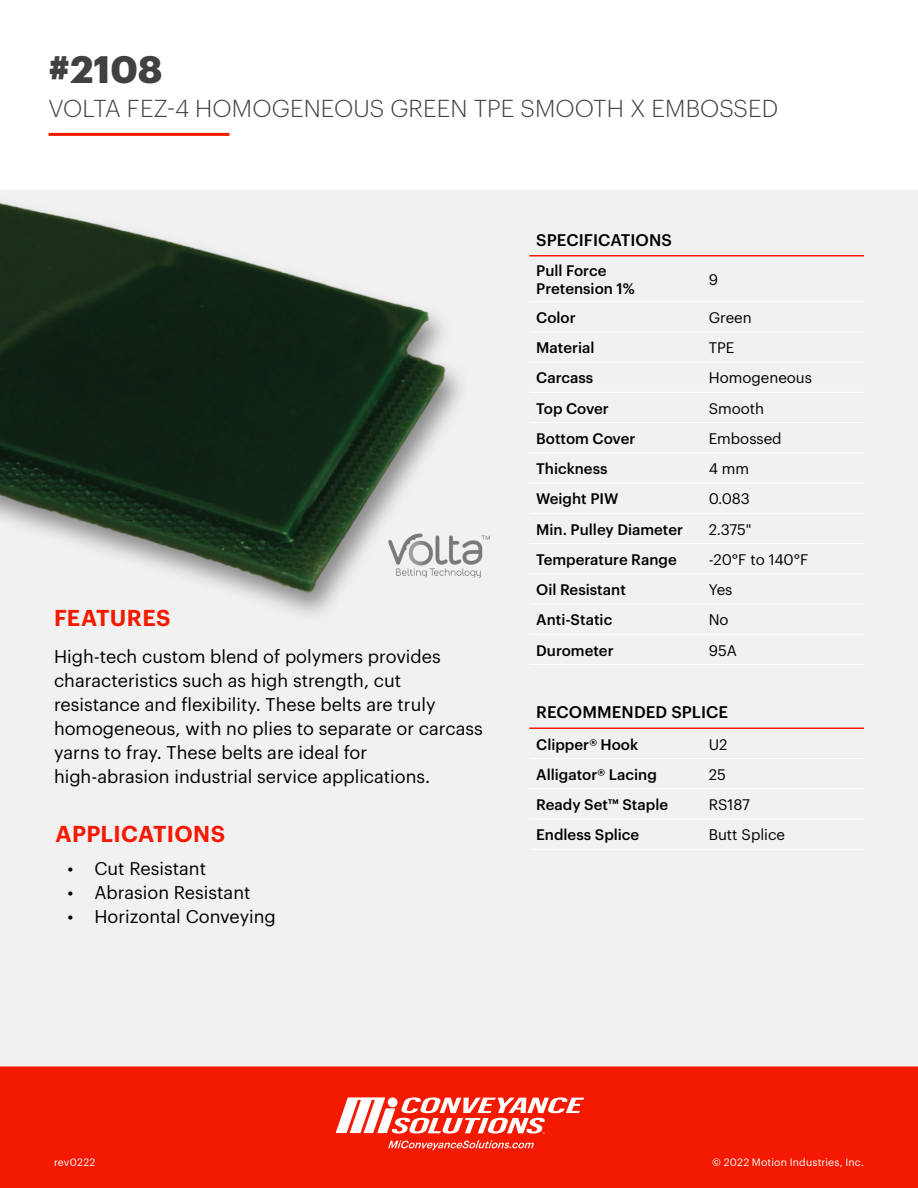
<style>
.page{position:relative;width:918px;height:1188px;background:#fff}
.page>*{position:absolute;margin:0;border:0;box-sizing:border-box;transform-origin:0 0}
.Flyer_Heading{font:700 37.5px "Graphik";color:#414042}
.Flyer_Subheading{font:300 24px "Graphik";letter-spacing:.005em;color:#414042}
.HEADER_-_RED{font:600 22.5px "Graphik";letter-spacing:.015em;color:#f51900}
.Body_Paragraph{font:18px/24px "Graphik";color:#000}
.Table_Header{font:500 16.5px "Graphik";letter-spacing:.005em;color:#000}
.Table_Body{font:500 15px/18px "Graphik";color:#000}
.Table_Body-2{font:15px "Graphik";color:#000}
.t1{font:10.5px "Graphik";letter-spacing:.015em;color:#fff}
</style>
<div class="page">
<div style="left:0;top:190px;width:918px;height:881px;background:#f1f1f2"></div>
<div style="left:0;top:1066px;width:918px;height:122px;background:#f51900"></div>
<svg style="left:388px;top:1140px;width:146px;height:10px"></svg>
<svg style="left:336px;top:1097px;width:248px;height:37px"></svg>
<img style="left:0;top:203px;width:486px;height:412px">
<hr style="left:49px;top:133px;width:181px;height:3px;background:#f51900">
<hr style="left:529px;top:788px;width:173px;height:1px;background:#fff">
<hr style="left:529px;top:819px;width:173px;height:1px;background:#fff">
<hr style="left:529px;top:728px;width:173px;height:1px;background:#f51900">
<hr style="left:702px;top:728px;width:162px;height:1px;background:#f51900">
<hr style="left:529px;top:758px;width:173px;height:1px;background:#fff">
<hr style="left:702px;top:758px;width:162px;height:1px;background:#fff">
<hr style="left:702px;top:788px;width:162px;height:1px;background:#fff">
<hr style="left:702px;top:819px;width:162px;height:1px;background:#fff">
<hr style="left:529px;top:849px;width:173px;height:1px;background:#fff">
<hr style="left:702px;top:849px;width:162px;height:1px;background:#fff">
<hr style="left:529px;top:301px;width:173px;height:1px;background:#fff">
<hr style="left:529px;top:332px;width:173px;height:1px;background:#fff">
<hr style="left:529px;top:362px;width:173px;height:1px;background:#fff">
<hr style="left:529px;top:392px;width:173px;height:1px;background:#fff">
<hr style="left:529px;top:422px;width:173px;height:1px;background:#fff">
<hr style="left:529px;top:452px;width:173px;height:1px;background:#fff">
<hr style="left:529px;top:483px;width:173px;height:1px;background:#fff">
<hr style="left:529px;top:513px;width:173px;height:1px;background:#fff">
<hr style="left:529px;top:255px;width:173px;height:1px;background:#f51900">
<hr style="left:702px;top:255px;width:162px;height:1px;background:#f51900">
<hr style="left:529px;top:543px;width:173px;height:1px;background:#fff">
<hr style="left:529px;top:573px;width:173px;height:1px;background:#fff">
<hr style="left:529px;top:604px;width:173px;height:1px;background:#fff">
<hr style="left:702px;top:301px;width:162px;height:1px;background:#fff">
<hr style="left:702px;top:332px;width:162px;height:1px;background:#fff">
<hr style="left:702px;top:362px;width:162px;height:1px;background:#fff">
<hr style="left:702px;top:392px;width:162px;height:1px;background:#fff">
<hr style="left:702px;top:422px;width:162px;height:1px;background:#fff">
<hr style="left:702px;top:452px;width:162px;height:1px;background:#fff">
<hr style="left:702px;top:483px;width:162px;height:1px;background:#fff">
<hr style="left:702px;top:513px;width:162px;height:1px;background:#fff">
<hr style="left:702px;top:543px;width:162px;height:1px;background:#fff">
<hr style="left:702px;top:573px;width:162px;height:1px;background:#fff">
<hr style="left:702px;top:604px;width:162px;height:1px;background:#fff">
<hr style="left:529px;top:634px;width:173px;height:1px;background:#fff">
<hr style="left:702px;top:634px;width:162px;height:1px;background:#fff">
<hr style="left:529px;top:664px;width:173px;height:1px;background:#fff">
<hr style="left:702px;top:664px;width:162px;height:1px;background:#fff">
<p class="Flyer_Heading" style="left:49px;top:40px;width:115px">#2108</p>
<p class="Flyer_Subheading" style="left:49px;top:90px;width:731px">VOLTA FEZ-4 HOMOGENEOUS GREEN TPE SMOOTH X EMBOSSED</p>
<p class="HEADER_-_RED" style="left:54px;top:601px;width:118px">FEATURES</p>
<p class="Body_Paragraph" style="left:54px;top:643px;width:430px">High-tech custom blend of polymers provides characteristics such as high strength, cut resistance and flexibility. These belts are truly homogeneous, with no plies to separate or carcass yarns to fray. These belts are ideal for high-abrasion industrial service applications.</p>
<p class="HEADER_-_RED" style="left:56px;top:817px;width:171px">APPLICATIONS</p>
<p class="Body_Paragraph" style="left:68px;top:855px;width:140px">• Cut Resistant</p>
<p class="Body_Paragraph" style="left:68px;top:879px;width:185px">• Abrasion Resistant</p>
<p class="Body_Paragraph" style="left:68px;top:903px;width:210px">• Horizontal Conveying</p>
<p class="Table_Header" style="left:536px;top:227px;width:137px">SPECIFICATIONS</p>
<p class="Table_Body" style="left:536px;top:260px;width:100px">Pull Force<br>Pretension 1%</p>
<p class="Table_Body-2" style="left:709px;top:268px;width:11px">9</p>
<p class="Table_Body" style="left:536px;top:307px;width:41px">Color</p>
<p class="Table_Body-2" style="left:709px;top:306px;width:44px">Green</p>
<p class="Table_Body" style="left:536px;top:337px;width:60px">Material</p>
<p class="Table_Body-2" style="left:709px;top:336px;width:27px">TPE</p>
<p class="Table_Body" style="left:536px;top:368px;width:59px">Carcass</p>
<p class="Table_Body-2" style="left:709px;top:367px;width:105px">Homogeneous</p>
<p class="Table_Body" style="left:536px;top:398px;width:74px">Top Cover</p>
<p class="Table_Body-2" style="left:709px;top:397px;width:57px">Smooth</p>
<p class="Table_Body" style="left:536px;top:428px;width:101px">Bottom Cover</p>
<p class="Table_Body-2" style="left:709px;top:427px;width:74px">Embossed</p>
<p class="Table_Body" style="left:536px;top:458px;width:73px">Thickness</p>
<p class="Table_Body-2" style="left:709px;top:457px;width:42px">4 mm</p>
<p class="Table_Body" style="left:536px;top:489px;width:84px">Weight PIW</p>
<p class="Table_Body-2" style="left:709px;top:488px;width:43px">0.083</p>
<p class="Table_Body" style="left:536px;top:519px;width:148px">Min. Pulley Diameter</p>
<p class="Table_Body-2" style="left:709px;top:518px;width:44px">2.375"</p>
<p class="Table_Body" style="left:536px;top:549px;width:142px">Temperature Range</p>
<p class="Table_Body-2" style="left:709px;top:548px;width:101px">-20°F to 140°F</p>
<p class="Table_Body" style="left:536px;top:579px;width:91px">Oil Resistant</p>
<p class="Table_Body-2" style="left:709px;top:578px;width:25px">Yes</p>
<p class="Table_Body" style="left:536px;top:610px;width:78px">Anti-Static</p>
<p class="Table_Body-2" style="left:709px;top:609px;width:21px">No</p>
<p class="Table_Body" style="left:536px;top:640px;width:79px">Durometer</p>
<p class="Table_Body-2" style="left:709px;top:639px;width:30px">95A</p>
<p class="Table_Header" style="left:536px;top:700px;width:193px">RECOMMENDED SPLICE</p>
<p class="Table_Body" style="left:536px;top:734px;width:104px">Clipper® Hook</p>
<p class="Table_Body-2" style="left:709px;top:733px;width:20px">U2</p>
<p class="Table_Body" style="left:536px;top:764px;width:122px">Alligator® Lacing</p>
<p class="Table_Body-2" style="left:709px;top:763px;width:19px">25</p>
<p class="Table_Body" style="left:536px;top:794px;width:133px">Ready Set™ Staple</p>
<p class="Table_Body-2" style="left:709px;top:793px;width:43px">RS187</p>
<p class="Table_Body" style="left:536px;top:825px;width:105px">Endless Splice</p>
<p class="Table_Body-2" style="left:709px;top:824px;width:78px">Butt Splice</p>
<p class="t1" style="left:54px;top:1154px;width:43px">rev0222</p>
<p class="t1" style="left:712px;top:1154px;width:153px">© 2022 Motion Industries, Inc.</p>
</div>
